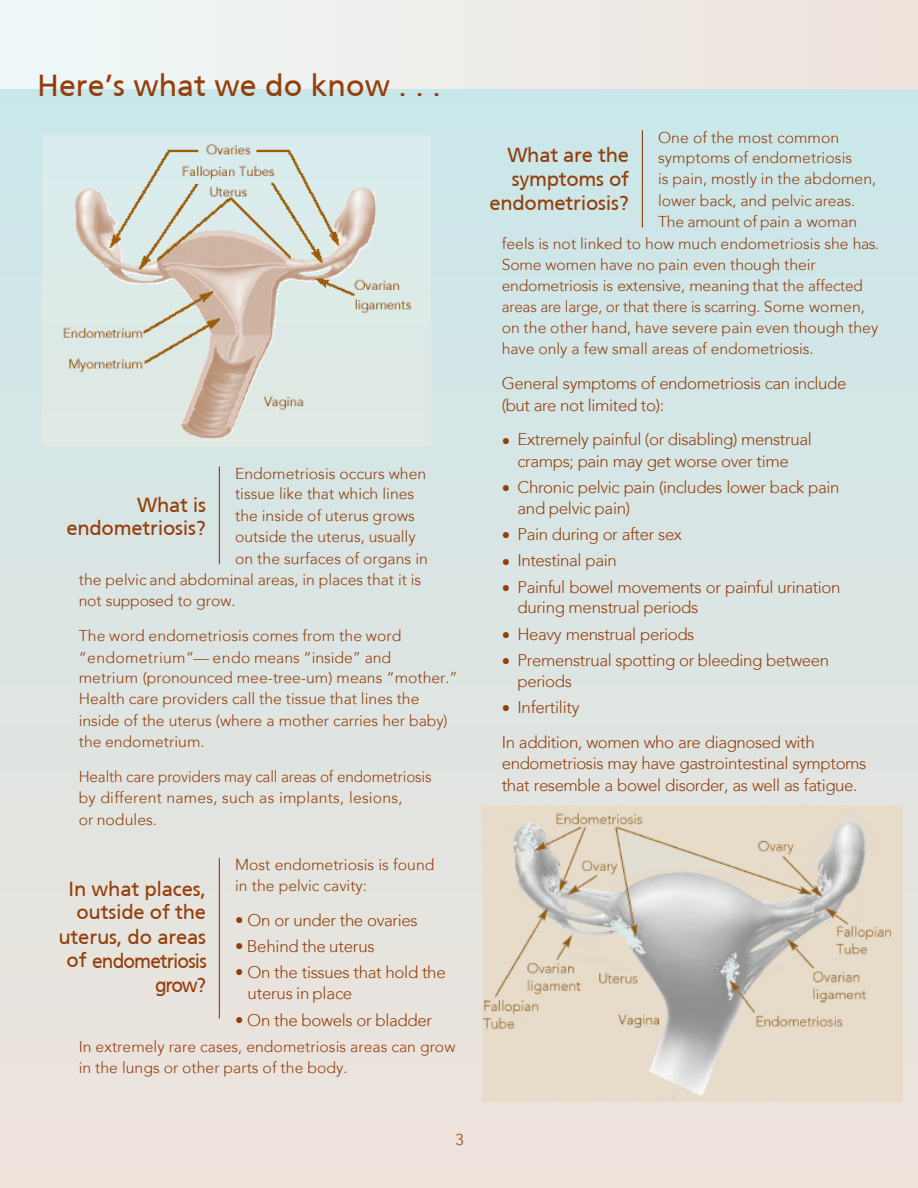
<style>
.page{position:relative;width:918px;height:1188px;background:#fff}
.page>*{position:absolute;margin:0;border:0;box-sizing:border-box;transform-origin:0 0}
.t1{font:30.3px "Frobisher";color:#943f0b}
.t2{font:20.25px/24.2px "Frobisher";letter-spacing:-.01em;color:#943f0b;text-align:right}
.t3{font:300 16.8px/21.3px "Avatar";letter-spacing:-.025em;color:#943f0b}
.t4{font:300 15.75px/21.1px "Avatar";color:#943f0b}
</style>
<div class="page">
<img style="left:10px;top:89px;width:908px;height:1099px">
<hr style="left:219px;top:858px;width:1px;height:160px;background:#943f0b">
<hr style="left:642px;top:130px;width:1px;height:97px;background:#943f0b">
<hr style="left:219px;top:467px;width:1px;height:97px;background:#943f0b">
<img style="left:43px;top:135px;width:388px;height:311px">
<img style="left:483px;top:806px;width:419px;height:295px">
<h3 class="t1" style="left:37px;top:67px;width:405px">Here’s what we do know . . .</h3>
<p class="t4" style="left:235px;top:464px;width:194px">Endometriosis occurs when tissue like that which lines the inside of uterus grows outside the uterus, usually on the surfaces of organs in</p>
<p class="t4" style="left:79px;top:569px;width:344px">the pelvic and abdominal areas, in places that it is not supposed to grow.</p>
<p class="t4" style="left:79px;top:626px;width:380px">The word endometriosis comes from the word “endometrium”— endo means “inside” and<br>metrium (pronounced mee-tree-um) means “mother.” Health care providers call the tissue that lines the inside of the uterus (where a mother carries her baby) the endometrium.</p>
<p class="t4" style="left:79px;top:766px;width:354px">Health care providers may call areas of endometriosis by different names, such as implants, lesions,<br>or nodules.</p>
<p class="t2" style="left:66px;top:493px;width:141px;line-height:23.5px">What is endometriosis?</p>
<p class="t4" style="left:235px;top:854px;width:201px">Most endometriosis is found in the pelvic cavity:</p>
<p class="t3" style="left:235px;top:910px;width:184px">• On or under the ovaries</p>
<p class="t3" style="left:235px;top:936px;width:141px">• Behind the uterus</p>
<p class="t3" style="left:248px;top:961px;width:200px;text-indent:-12px">• On the tissues that hold the uterus in place</p>
<p class="t3" style="left:235px;top:1010px;width:199px">• On the bowels or bladder</p>
<p class="t4" style="left:79px;top:1036px;width:378px">In extremely rare cases, endometriosis areas can grow in the lungs or other parts of the body.</p>
<p class="t2" style="left:59px;top:876px;width:150px">In what places, outside of the uterus, do areas of endometriosis grow?</p>
<p class="t4" style="left:456px;top:1130px;width:10px">3</p>
<p class="t4" style="left:658px;top:127px;width:220px">One of the most common symptoms of endometriosis<br>is pain, mostly in the abdomen, lower back, and pelvic areas.<br>The amount of pain a woman</p>
<p class="t4" style="left:502px;top:233px;width:379px">feels is not linked to how much endometriosis she has.<br>Some women have no pain even though their endometriosis is extensive, meaning that the affected areas are large, or that there is scarring. Some women, on the other hand, have severe pain even though they have only a few small areas of endometriosis.</p>
<p class="t3" style="left:502px;top:373px;width:346px">General symptoms of endometriosis can include (but are not limited to):</p>
<p class="t3" style="left:502px;top:429px;width:312px;text-align:center">• Extremely painful (or disabling) menstrual cramps; pain may get worse over time</p>
<p class="t3" style="left:518px;top:477px;width:324px;text-indent:-16px">• Chronic pelvic pain (includes lower back pain and pelvic pain)</p>
<p class="t3" style="left:502px;top:524px;width:182px">• Pain during or after sex</p>
<p class="t3" style="left:502px;top:550px;width:117px">• Intestinal pain</p>
<p class="t3" style="left:518px;top:577px;width:325px;line-height:20.2px;text-indent:-16px">• Painful bowel movements or painful urination during menstrual periods</p>
<p class="t3" style="left:502px;top:624px;width:194px">• Heavy menstrual periods</p>
<p class="t3" style="left:518px;top:650px;width:313px;text-indent:-16px">• Premenstrual spotting or bleeding between periods</p>
<p class="t3" style="left:502px;top:697px;width:79px">• Infertility</p>
<p class="t3" style="left:502px;top:732px;width:366px">In addition, women who are diagnosed with endometriosis may have gastrointestinal symptoms that resemble a bowel disorder, as well as fatigue.</p>
<p class="t2" style="left:489px;top:143px;width:141px">What are the symptoms of endometriosis?</p>
</div>
